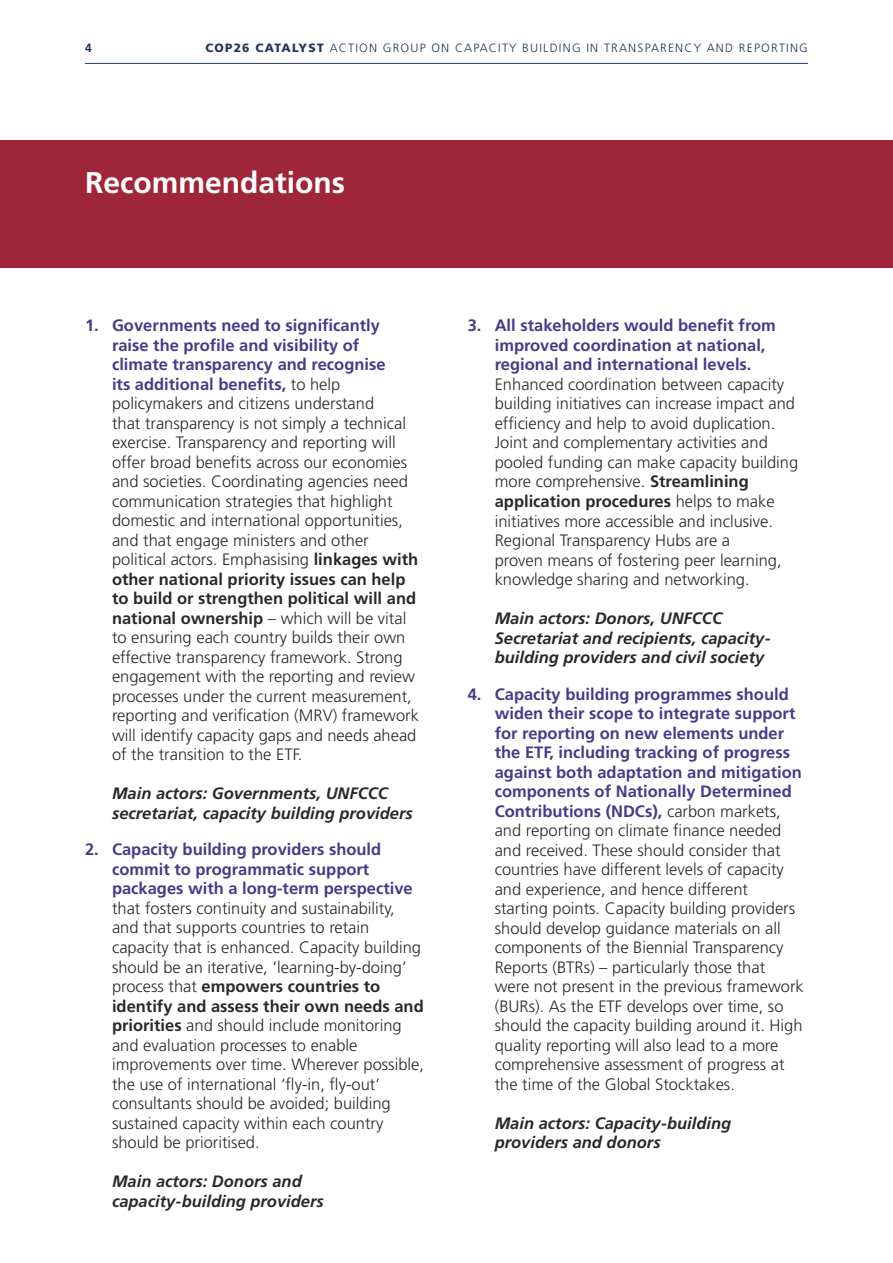
<style>
.page{position:relative;width:893px;height:1263px;background:#fff}
.page>*{position:absolute;margin:0;border:0;box-sizing:border-box;transform-origin:0 0}
.t1{font:700 30px "Frutiger";color:#fff}
.t2{font:300 16.5px/19.5px "Frutiger";color:#292929}
.t3{font:italic 700 16.5px/19.5px "Frutiger";color:#292929}
.t4{font:700 16.5px/19.5px "Frutiger";color:#463b8a}
.t5{font:300 12px "Frutiger";letter-spacing:.1em;color:#21365b}
.t6{font:700 12px "Frutiger";color:#21365b}
.s1{font-weight:900}
.s2{font-weight:700;color:#463b8a}
.s3{font-weight:700}
</style>
<div class="page">
<hr style="left:85px;top:63px;width:723px;height:1px;background:#21365b">
<div style="left:0;top:140px;width:893px;height:128px;background:#9f2639"></div>
<p class="t6" style="left:85px;top:41px;width:8px">4</p>
<p class="t5" style="left:205px;top:41px;width:604px"><span class="s1">COP26 CATALYST</span> ACTION GROUP ON CAPACITY BUILDING IN TRANSPARENCY AND REPORTING</p>
<h1 class="t1" style="left:85px;top:165px;width:262px">Recommendations</h1>
<p class="t2" style="left:112px;top:316px;width:308px;text-indent:-27px"><span class="s2">1. Governments need to significantly raise the profile and visibility of climate transparency and recognise<br>its additional benefits,</span> to help policymakers and citizens understand<br>that transparency is not simply a technical exercise. Transparency and reporting will offer broad benefits across our economies and societies. Coordinating agencies need communication strategies that highlight domestic and international opportunities, and that engage ministers and other political actors. Emphasising <span class="s3">linkages with other national priority issues can help to build or strengthen political will and national ownership</span> – which will be vital to ensuring each country builds their own effective transparency framework. Strong engagement with the reporting and review processes under the current measurement, reporting and verification (MRV) framework will identify capacity gaps and needs ahead of the transition to the ETF.</p>
<p class="t3" style="left:112px;top:784px;width:302px">Main actors: Governments, UNFCCC secretariat, capacity building providers</p>
<p class="t4" style="left:112px;top:840px;width:302px;text-indent:-27px">2. Capacity building providers should commit to programmatic support packages with a long-term perspective</p>
<p class="t2" style="left:112px;top:899px;width:313px">that fosters continuity and sustainability, and that supports countries to retain capacity that is enhanced. Capacity building should be an iterative, ‘learning-by-doing’ process that <span class="s3">empowers countries to identify and assess their own needs and priorities</span> and should include monitoring and evaluation processes to enable improvements over time. Wherever possible, the use of international ‘fly-in, fly-out’ consultants should be avoided; building sustained capacity within each country should be prioritised.</p>
<p class="t3" style="left:112px;top:1172px;width:213px">Main actors: Donors and capacity-building providers</p>
<p class="t4" style="left:495px;top:316px;width:283px;text-indent:-27px">3. All stakeholders would benefit from improved coordination at national, regional and international levels.</p>
<p class="t2" style="left:495px;top:375px;width:305px">Enhanced coordination between capacity building initiatives can increase impact and efficiency and help to avoid duplication.<br>Joint and complementary activities and pooled funding can make capacity building more comprehensive. <span class="s3">Streamlining application procedures</span> helps to make initiatives more accessible and inclusive.<br>Regional Transparency Hubs are a<br>proven means of fostering peer learning, knowledge sharing and networking.</p>
<p class="t3" style="left:495px;top:609px;width:277px">Main actors: Donors, UNFCCC<br>Secretariat and recipients, capacity&shy;building providers and civil society</p>
<p class="t2" style="left:495px;top:684px;width:310px;text-indent:-27px"><span class="s2">4. Capacity building programmes should widen their scope to integrate support for reporting on new elements under the ETF, including tracking of progress against both adaptation and mitigation components of Nationally Determined Contributions (NDCs),</span> carbon markets, and reporting on climate finance needed and received. These should consider that countries have different levels of capacity and experience, and hence different starting points. Capacity building providers should develop guidance materials on all components of the Biennial Transparency Reports (BTRs) – particularly those that were not present in the previous framework (BURs). As the ETF develops over time, so should the capacity building around it. High quality reporting will also lead to a more comprehensive assessment of progress at the time of the Global Stocktakes.</p>
<p class="t3" style="left:495px;top:1113px;width:238px">Main actors: Capacity-building providers and donors</p>
</div>
